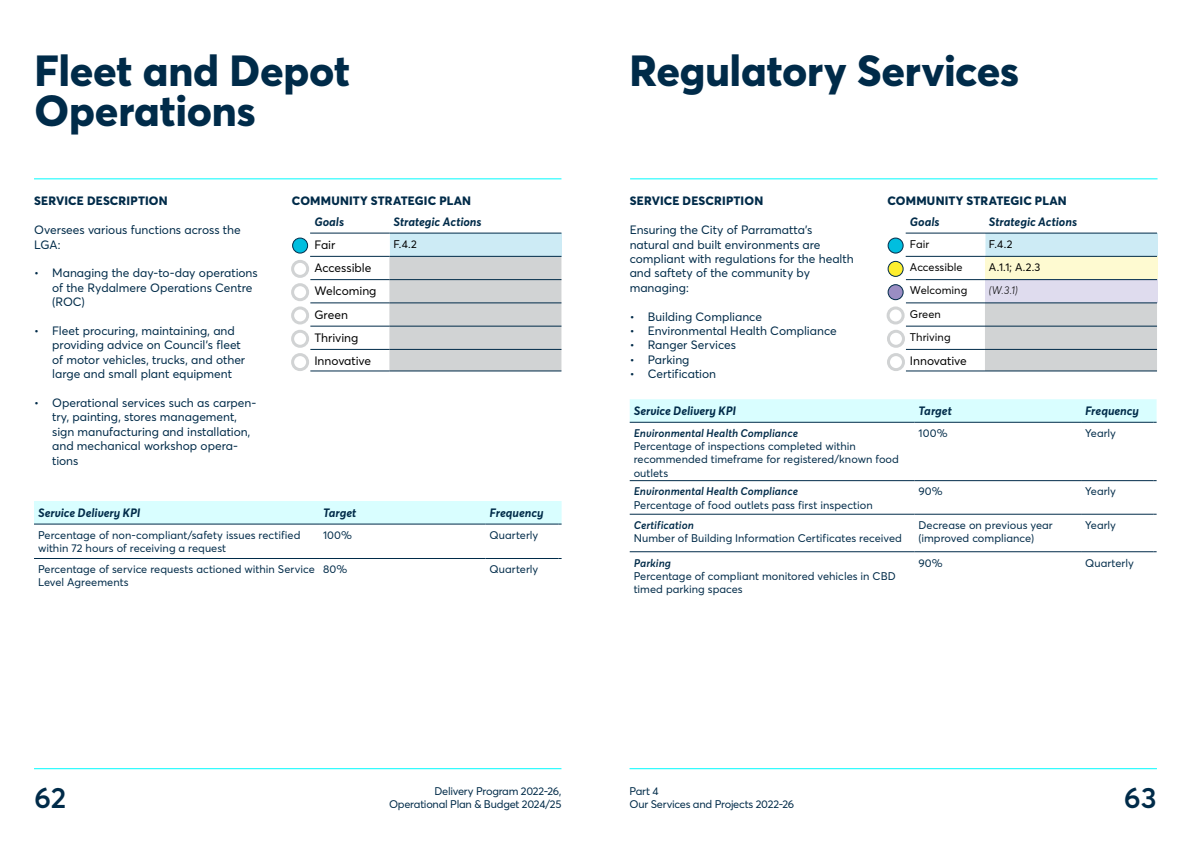
<style>
.page{position:relative;width:1191px;height:842px;background:#fff}
.page>*{position:absolute;margin:0;border:0;box-sizing:border-box;transform-origin:0 0}
.t1{font:800 43px/40px "Parramatta";letter-spacing:-.005em;color:#002b49}
.t2{font:600 29px "Parramatta";color:#002b49}
.t3{font:12px/14.4px "Parramatta";color:#002b49}
.t4{font:italic 700 12px "Parramatta";color:#002b49}
.t5{font:800 12px "Parramatta";letter-spacing:.015em;color:#002b49}
.t6{font:12px/23.3px "Parramatta";letter-spacing:-.005em;color:#000}
.t7{font:11px/13.2px "Parramatta";color:#002b49}
.t8{font:11px/12.9px "Parramatta";letter-spacing:-.02em;color:#002b49}
.t9{font:italic 600 11px "Parramatta";color:#002b49}
.t10{font:11px/23.3px "Parramatta";color:#000}
.t11{font:italic 300 11px "Parramatta";color:#000}
</style>
<div class="page">
<hr style="left:629px;top:768px;width:528px;height:1px;background:#00fbfe">
<hr style="left:34px;top:768px;width:527px;height:1px;background:#00fbfe">
<svg style="left:34px;top:501px;width:527px;height:24px;background:#d0f5f7"></svg>
<hr style="left:34px;top:558px;width:285px;height:1px;background:#002b49">
<hr style="left:319px;top:558px;width:166px;height:1px;background:#002b49">
<hr style="left:485px;top:558px;width:73px;height:1px;background:#002b49">
<svg style="left:310px;top:234px;width:251px;height:137px"></svg>
<hr style="left:310px;top:233px;width:79px;height:1px;background:#002b49">
<hr style="left:389px;top:233px;width:172px;height:1px;background:#002b49">
<hr style="left:310px;top:256px;width:79px;height:1px;background:#002b49">
<hr style="left:389px;top:256px;width:172px;height:1px;background:#002b49">
<hr style="left:310px;top:279px;width:79px;height:1px;background:#002b49">
<hr style="left:389px;top:279px;width:172px;height:1px;background:#002b49">
<hr style="left:310px;top:303px;width:79px;height:1px;background:#002b49">
<hr style="left:389px;top:303px;width:172px;height:1px;background:#002b49">
<hr style="left:310px;top:326px;width:79px;height:1px;background:#002b49">
<hr style="left:389px;top:326px;width:172px;height:1px;background:#002b49">
<hr style="left:310px;top:349px;width:79px;height:1px;background:#002b49">
<hr style="left:389px;top:349px;width:172px;height:1px;background:#002b49">
<hr style="left:310px;top:371px;width:79px;height:1px;background:#002b49">
<hr style="left:389px;top:371px;width:172px;height:1px;background:#002b49">
<hr style="left:34px;top:178px;width:527px;height:1px;background:#00fbfe">
<div style="left:291px;top:260px;width:18px;height:18px;border:3px solid #d1d3d4;border-radius:50%"></div>
<div style="left:291px;top:306px;width:18px;height:18px;border:3px solid #d1d3d4;border-radius:50%"></div>
<div style="left:291px;top:283px;width:18px;height:18px;border:3px solid #d1d3d4;border-radius:50%"></div>
<div style="left:291px;top:353px;width:18px;height:18px;border:3px solid #d1d3d4;border-radius:50%"></div>
<div style="left:291px;top:330px;width:18px;height:18px;border:3px solid #d1d3d4;border-radius:50%"></div>
<div style="left:293px;top:238px;width:15px;height:15px;background:#00bedf;border-radius:50%"></div>
<div style="left:292px;top:238px;width:16px;height:16px;border:1px solid #002b49;border-radius:50%"></div>
<svg style="left:629px;top:399px;width:527px;height:24px;background:#d0f5f7"></svg>
<hr style="left:629px;top:480px;width:285px;height:1px;background:#002b49">
<hr style="left:914px;top:480px;width:167px;height:1px;background:#002b49">
<hr style="left:1081px;top:480px;width:72px;height:1px;background:#002b49">
<hr style="left:629px;top:514px;width:285px;height:1px;background:#002b49">
<hr style="left:914px;top:514px;width:167px;height:1px;background:#002b49">
<hr style="left:1081px;top:514px;width:72px;height:1px;background:#002b49">
<hr style="left:629px;top:551px;width:285px;height:1px;background:#002b49">
<hr style="left:914px;top:551px;width:167px;height:1px;background:#002b49">
<hr style="left:1081px;top:551px;width:72px;height:1px;background:#002b49">
<svg style="left:905px;top:234px;width:252px;height:137px"></svg>
<hr style="left:905px;top:233px;width:80px;height:1px;background:#002b49">
<hr style="left:985px;top:233px;width:172px;height:1px;background:#002b49">
<hr style="left:905px;top:256px;width:80px;height:1px;background:#002b49">
<hr style="left:985px;top:256px;width:172px;height:1px;background:#002b49">
<hr style="left:906px;top:279px;width:79px;height:1px;background:#002b49">
<hr style="left:985px;top:279px;width:172px;height:1px;background:#002b49">
<hr style="left:906px;top:303px;width:79px;height:1px;background:#002b49">
<hr style="left:985px;top:303px;width:172px;height:1px;background:#002b49">
<hr style="left:906px;top:326px;width:79px;height:1px;background:#002b49">
<hr style="left:985px;top:326px;width:172px;height:1px;background:#002b49">
<hr style="left:906px;top:349px;width:79px;height:1px;background:#002b49">
<hr style="left:985px;top:349px;width:172px;height:1px;background:#002b49">
<hr style="left:906px;top:371px;width:79px;height:1px;background:#002b49">
<hr style="left:985px;top:371px;width:172px;height:1px;background:#002b49">
<div style="left:887px;top:353px;width:18px;height:18px;border:3px solid #d1d3d4;border-radius:50%"></div>
<div style="left:887px;top:330px;width:18px;height:18px;border:3px solid #d1d3d4;border-radius:50%"></div>
<hr style="left:630px;top:178px;width:527px;height:1px;background:#00fbfe">
<div style="left:888px;top:238px;width:15px;height:15px;background:#00bedf;border-radius:50%"></div>
<div style="left:887px;top:238px;width:16px;height:16px;border:1px solid #002b49;border-radius:50%"></div>
<div style="left:888px;top:261px;width:15px;height:15px;background:#feef2f;border-radius:50%"></div>
<div style="left:887px;top:261px;width:16px;height:16px;border:1px solid #002b49;border-radius:50%"></div>
<div style="left:888px;top:285px;width:15px;height:15px;background:#9a8dc3;border-radius:50%"></div>
<div style="left:887px;top:284px;width:16px;height:16px;border:1px solid #002b49;border-radius:50%"></div>
<div style="left:886px;top:306px;width:18px;height:18px;border:3px solid #d1d3d4;border-radius:50%"></div>
<h1 class="t1" style="left:35px;top:48px;width:317px">Fleet and Depot<br>Operations</h1>
<p class="t5" style="left:34px;top:193px;width:135px">SERVICE DESCRIPTION</p>
<p class="t3" style="left:34px;top:222px;width:208px">Oversees various functions across the<br>LGA:</p>
<p class="t3" style="left:52px;top:265px;width:207px;text-indent:-18px">• Managing the day-to-day operations of the Rydalmere Operations Centre (ROC)</p>
<p class="t3" style="left:52px;top:323px;width:194px;text-indent:-18px">• Fleet procuring, maintaining, and providing advice on Council's fleet of motor vehicles, trucks, and other large and small plant equipment</p>
<p class="t3" style="left:52px;top:395px;width:206px;text-indent:-18px">• Operational services such as carpen&shy;try, painting, stores management, sign manufacturing and installation, and mechanical workshop opera&shy;tions</p>
<p class="t5" style="left:292px;top:193px;width:181px">COMMUNITY STRATEGIC PLAN</p>
<p class="t4" style="left:314px;top:213px;width:31px">Goals</p>
<p class="t4" style="left:393px;top:213px;width:90px">Strategic Actions</p>
<p class="t6" style="left:314px;top:232px;width:23px">Fair</p>
<p class="t10" style="left:393px;top:232px;width:25px">F.4.2</p>
<p class="t6" style="left:314px;top:256px;width:64px">Accessible<br>Welcoming<br>Green<br>Thriving<br>Innovative</p>
<p class="t4" style="left:38px;top:504px;width:104px">Service Delivery KPI</p>
<p class="t4" style="left:323px;top:504px;width:35px">Target</p>
<p class="t4" style="left:489px;top:504px;width:56px">Frequency</p>
<p class="t7" style="left:38px;top:528px;width:264px">Percentage of non-compliant/safety issues rectified within 72 hours of receiving a request</p>
<p class="t7" style="left:323px;top:528px;width:31px">100%</p>
<p class="t7" style="left:489px;top:528px;width:50px">Quarterly</p>
<p class="t7" style="left:38px;top:562px;width:278px">Percentage of service requests actioned within Service<br>Level Agreements</p>
<p class="t7" style="left:323px;top:562px;width:26px">80%</p>
<p class="t7" style="left:489px;top:562px;width:50px">Quarterly</p>
<h1 class="t1" style="left:629px;top:48px;width:391px">Regulatory Services</h1>
<p class="t5" style="left:630px;top:193px;width:135px">SERVICE DESCRIPTION</p>
<p class="t3" style="left:629px;top:222px;width:225px">Ensuring the City of Parramatta's natural and built environments are compliant with regulations for the health and saftety of the community by managing:</p>
<p class="t3" style="left:629px;top:309px;width:134px">• Building Compliance</p>
<p class="t3" style="left:629px;top:323px;width:208px">• Environmental Health Compliance</p>
<p class="t3" style="left:629px;top:337px;width:108px">• Ranger Services</p>
<p class="t3" style="left:629px;top:352px;width:61px">• Parking</p>
<p class="t3" style="left:629px;top:366px;width:88px">• Certification</p>
<p class="t5" style="left:887px;top:193px;width:181px">COMMUNITY STRATEGIC PLAN</p>
<p class="t4" style="left:910px;top:213px;width:31px">Goals</p>
<p class="t4" style="left:989px;top:213px;width:90px">Strategic Actions</p>
<p class="t10" style="left:910px;top:232px;width:21px">Fair</p>
<p class="t10" style="left:989px;top:232px;width:25px">F.4.2</p>
<p class="t10" style="left:910px;top:255px;width:54px">Accessible</p>
<p class="t10" style="left:989px;top:255px;width:53px">A.1.1; A.2.3</p>
<p class="t10" style="left:910px;top:278px;width:59px">Welcoming</p>
<p class="t11" style="left:989px;top:283px;width:31px">(W.3.1)</p>
<p class="t10" style="left:910px;top:302px;width:42px">Green<br>Thriving</p>
<p class="t6" style="left:910px;top:349px;width:58px">Innovative</p>
<p class="t4" style="left:633px;top:402px;width:104px">Service Delivery KPI</p>
<p class="t4" style="left:918px;top:402px;width:35px">Target</p>
<p class="t4" style="left:1085px;top:402px;width:56px">Frequency</p>
<p class="t9" style="left:633px;top:425px;width:166px">Environmental Health Compliance</p>
<p class="t7" style="left:633px;top:439px;width:267px">Percentage of inspections completed within recommended timeframe for registered/known food outlets</p>
<p class="t7" style="left:918px;top:426px;width:31px">100%</p>
<p class="t7" style="left:1085px;top:426px;width:32px">Yearly</p>
<p class="t9" style="left:633px;top:484px;width:166px">Environmental Health Compliance</p>
<p class="t7" style="left:633px;top:498px;width:240px">Percentage of food outlets pass first inspection</p>
<p class="t7" style="left:918px;top:484px;width:26px">90%</p>
<p class="t7" style="left:1085px;top:484px;width:32px">Yearly</p>
<p class="t9" style="left:633px;top:517px;width:62px">Certification</p>
<p class="t7" style="left:633px;top:531px;width:270px">Number of Building Information Certificates received</p>
<p class="t7" style="left:918px;top:518px;width:136px">Decrease on previous year (improved compliance)</p>
<p class="t7" style="left:1085px;top:518px;width:32px">Yearly</p>
<p class="t9" style="left:633px;top:555px;width:39px">Parking</p>
<p class="t7" style="left:633px;top:569px;width:263px">Percentage of compliant monitored vehicles in CBD timed parking spaces</p>
<p class="t7" style="left:918px;top:556px;width:26px">90%</p>
<p class="t7" style="left:1085px;top:556px;width:50px">Quarterly</p>
<p class="t8" style="left:389px;top:784px;width:174px;text-align:right">Delivery Program 2022-26,<br>Operational Plan &amp; Budget 2024/25</p>
<p class="t8" style="left:629px;top:784px;width:166px">Part 4<br>Our Services and Projects 2022-26</p>
<h2 class="t2" style="left:34px;top:777px;width:34px">62</h2>
<h2 class="t2" style="left:1123px;top:777px;width:35px">63</h2>
</div>
